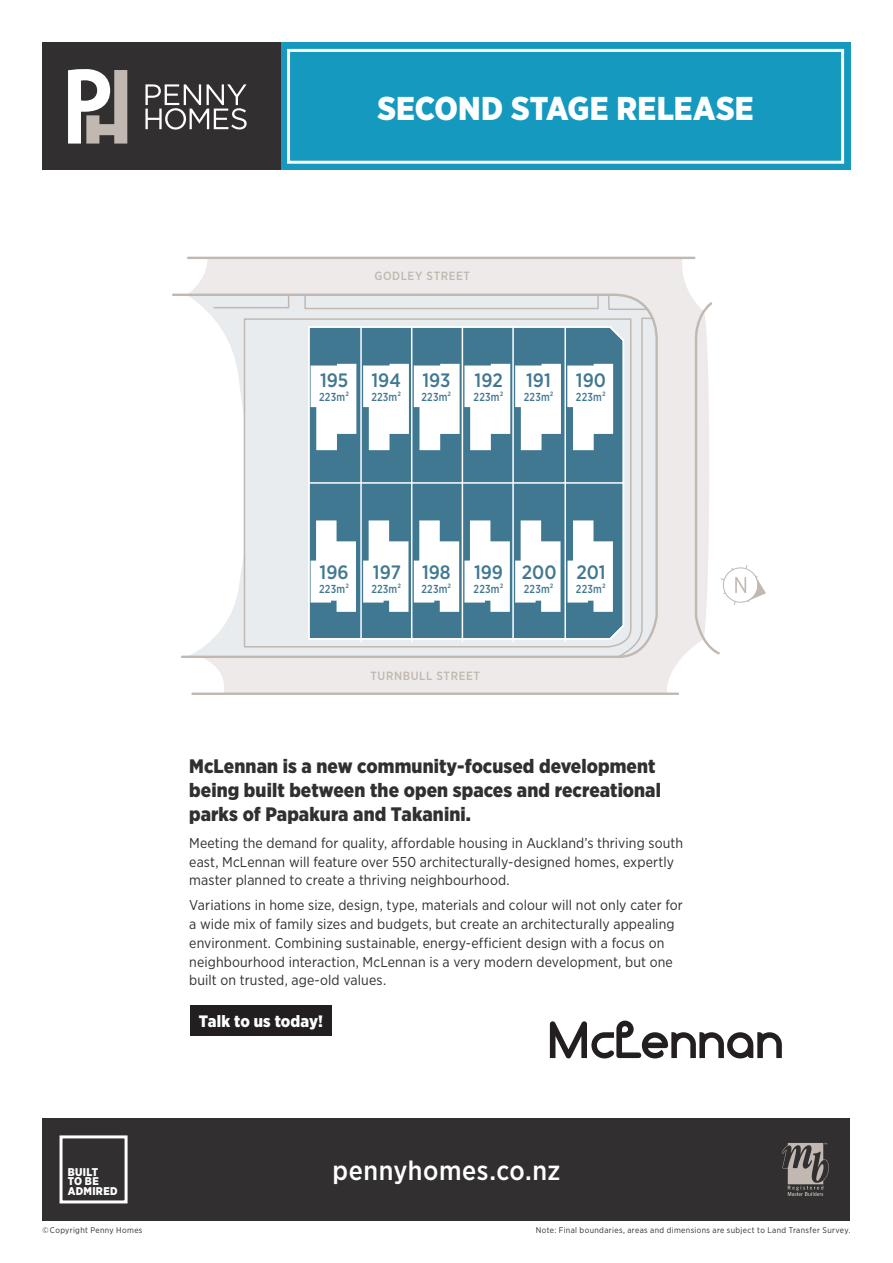
<style>
.page{position:relative;width:893px;height:1263px;background:#fff}
.page>*{position:absolute;margin:0;border:0;box-sizing:border-box;transform-origin:0 0}
.t1{font:900 33px "Gotham Narrow";letter-spacing:.005em;color:#fff}
.t2{font:500 27px "Gotham Narrow";letter-spacing:.02em;color:#fff}
.t3{font:900 19.5px/24px "Gotham Narrow";letter-spacing:.005em;color:#312f30}
.t4{font:500 19.35px "Gotham Narrow";color:#407891}
.t5{font:900 16.5px "Gotham Narrow";letter-spacing:.005em;color:#fff}
.t6{font:14.25px/18.8px "Gotham Narrow";letter-spacing:.005em;color:#312f30}
.t7{font:500 11.85px "Gotham Narrow";letter-spacing:.05em;color:#c0b8b1}
.t8{font:500 11.55px "Gotham Narrow";letter-spacing:.02em;color:#407891;scale:.9 1}
.t9{font:900 11.25px/9.8px "Gotham Narrow";letter-spacing:.025em;color:#fff}
.t10{font:8.25px "Gotham Narrow";letter-spacing:.045em;color:#312f30}
</style>
<div class="page">
<div style="left:43px;top:43px;width:238px;height:127px;background:#312f30"></div>
<div style="left:281px;top:43px;width:569px;height:127px;background:#1699bf"></div>
<div style="left:43px;top:1118px;width:807px;height:102px;background:#312f30"></div>
<svg style="left:68px;top:69px;width:59px;height:75px"></svg>
<svg style="left:145px;top:84px;width:102px;height:46px"></svg>
<div style="left:287px;top:49px;width:557px;height:115px;border:3px solid #fff"></div>
<div style="left:60px;top:1135px;width:68px;height:68px;border:3px solid #fff"></div>
<svg style="left:782px;top:1143px;width:47px;height:53px"></svg>
<div style="left:190px;top:1006px;width:141px;height:30px;background:#231f20"></div>
<div style="left:187px;top:258px;width:509px;height:436px;background:#edeae9"></div>
<svg style="left:172px;top:292px;width:488px;height:367px"></svg>
<svg style="left:243px;top:318px;width:324px;height:330px;background:#86a8b7"></svg>
<svg style="left:311px;top:364px;width:45px;height:86px"></svg>
<svg style="left:363px;top:364px;width:198px;height:86px"></svg>
<svg style="left:311px;top:520px;width:45px;height:92px"></svg>
<svg style="left:363px;top:520px;width:45px;height:92px"></svg>
<svg style="left:414px;top:520px;width:146px;height:92px"></svg>
<div style="left:304px;top:294px;width:295px;height:15px;border:1px solid #c0b8b1"></div>
<svg style="left:187px;top:293px;width:103px;height:131px"></svg>
<svg style="left:607px;top:293px;width:42px;height:18px"></svg>
<svg style="left:567px;top:317px;width:87px;height:342px"></svg>
<hr style="left:188px;top:257px;width:506px;height:2px;background:#c0b8b1">
<hr style="left:192px;top:692px;width:486px;height:3px;background:#c0b8b1">
<svg style="left:694px;top:300px;width:72px;height:356px"></svg>
<svg style="left:550px;top:1020px;width:232px;height:38px"></svg>
<p class="t1" style="left:377px;top:86px;width:378px">SECOND STAGE RELEASE</p>
<p class="t7" style="left:374px;top:268px;width:97px">GODLEY STREET</p>
<p class="t4" style="left:320px;top:368px;width:30px">195</p>
<p class="t8" style="left:319px;top:389px;width:35px">223m2</p>
<p class="t4" style="left:372px;top:368px;width:31px">194</p>
<p class="t8" style="left:371px;top:389px;width:35px">223m2</p>
<p class="t4" style="left:422px;top:368px;width:30px">193</p>
<p class="t8" style="left:421px;top:389px;width:35px">223m2</p>
<p class="t4" style="left:475px;top:368px;width:30px">192</p>
<p class="t8" style="left:474px;top:389px;width:35px">223m2</p>
<p class="t4" style="left:526px;top:368px;width:26px">191</p>
<p class="t8" style="left:524px;top:389px;width:35px">223m2</p>
<p class="t4" style="left:576px;top:368px;width:32px">190</p>
<p class="t8" style="left:576px;top:389px;width:35px">223m2</p>
<p class="t4" style="left:320px;top:560px;width:30px">196</p>
<p class="t8" style="left:319px;top:581px;width:35px">223m2</p>
<p class="t4" style="left:373px;top:560px;width:30px">197</p>
<p class="t8" style="left:371px;top:581px;width:35px">223m2</p>
<p class="t4" style="left:422px;top:560px;width:30px">198</p>
<p class="t8" style="left:421px;top:581px;width:35px">223m2</p>
<p class="t4" style="left:474px;top:560px;width:30px">199</p>
<p class="t8" style="left:474px;top:581px;width:35px">223m2</p>
<p class="t4" style="left:522px;top:560px;width:36px">200</p>
<p class="t8" style="left:524px;top:581px;width:35px">223m2</p>
<p class="t4" style="left:576px;top:560px;width:31px">201</p>
<p class="t8" style="left:576px;top:581px;width:35px">223m2</p>
<p class="t7" style="left:370px;top:668px;width:111px">TURNBULL STREET</p>
<p class="t9" style="left:68px;top:1167px;width:51px">BUILT<br>TO BE<br>ADMIRED</p>
<p class="t3" style="left:189px;top:753px;width:473px">McLennan is a new community-focused development being built between the open spaces and recreational parks of Papakura and Takanini.</p>
<p class="t6" style="left:189px;top:833px;width:495px">Meeting the demand for quality, affordable housing in Auckland’s thriving south east, McLennan will feature over 550 architecturally-designed homes, expertly master planned to create a thriving neighbourhood.</p>
<p class="t6" style="left:189px;top:896px;width:495px">Variations in home size, design, type, materials and colour will not only cater for a wide mix of family sizes and budgets, but create an architecturally appealing environment. Combining sustainable, energy-efficient design with a focus on neighbourhood interaction, McLennan is a very modern development, but one built on trusted, age-old values.</p>
<p class="t5" style="left:199px;top:1011px;width:126px">Talk to us today!</p>
<p class="t2" style="left:333px;top:1153px;width:229px">pennyhomes.co.nz</p>
<p class="t10" style="left:43px;top:1225px;width:101px">© Copyright Penny Homes</p>
<p class="t10" style="left:536px;top:1225px;width:316px">Note: Final boundaries, areas and dimensions are subject to Land Transfer Survey.</p>
</div>
